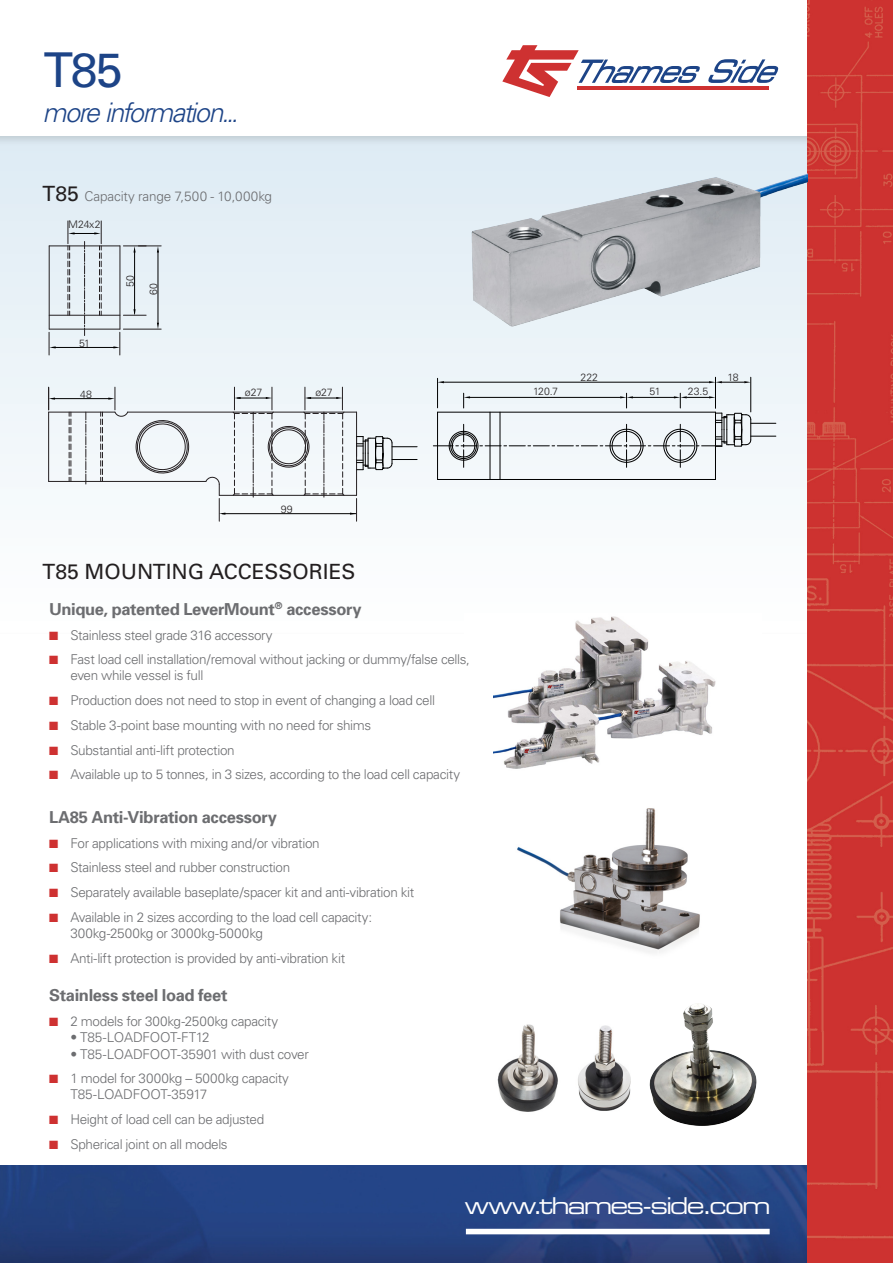
<style>
.page{position:relative;width:893px;height:1263px;background:#fff}
.page>*{position:absolute;margin:0;border:0;box-sizing:border-box;transform-origin:0 0}
.t1{font:48px "Univers";color:#1d4487}
.t2{font:italic 300 27px "Univers";letter-spacing:-.055em;color:#1d4487}
.t3{font:23.25px "Eurostile Extended Two";letter-spacing:-.08em;color:#fff}
.t4{font:21px "Univers";color:#231f20}
.t5{font:700 16.5px "Univers";letter-spacing:-.02em;color:#6c6d70}
.t6{font:300 13.5px/16.2px "Univers";letter-spacing:-.025em;color:#6c6d70}
.t7{font:300 10.5px "Univers";letter-spacing:-.005em;color:#231f20}
.s1{font-weight:400;font-size:21px;color:#231f20}
.s2{color:#ce3131}
</style>
<div class="page">
<img style="left:0;top:1165px;width:808px;height:98px">
<div style="left:0;top:136px;width:893px;height:498px;background:#231f20;opacity:.15"></div>
<div style="left:466px;top:1229px;width:304px;height:5px;background:#fff"></div>
<img style="left:808px;top:0;width:85px;height:1263px">
<svg style="left:502px;top:45px;width:276px;height:52px"></svg>
<hr style="left:128px;top:412px;width:229px;height:1px;background:#241f21">
<svg style="left:86px;top:413px;width:1px;height:71px"></svg>
<hr style="left:48px;top:412px;width:1px;height:69px;background:#241f21">
<svg style="left:69px;top:413px;width:3px;height:68px"></svg>
<hr style="left:49px;top:481px;width:157px;height:1px;background:#241f21">
<svg style="left:135px;top:412px;width:55px;height:69px"></svg>
<hr style="left:49px;top:412px;width:66px;height:1px;background:#241f21">
<hr style="left:219px;top:495px;width:138px;height:1px;background:#241f21">
<hr style="left:49px;top:246px;width:1px;height:83px;background:#241f21">
<hr style="left:49px;top:315px;width:71px;height:1px;background:#241f21">
<hr style="left:49px;top:329px;width:71px;height:1px;background:#241f21">
<hr style="left:49px;top:245px;width:71px;height:1px;background:#241f21">
<hr style="left:119px;top:246px;width:1px;height:83px;background:#241f21">
<hr style="left:123px;top:329px;width:38px;height:1px;background:#241f21">
<hr style="left:222px;top:513px;width:134px;height:1px;background:#000">
<svg style="left:205px;top:475px;width:20px;height:46px"></svg>
<hr style="left:53px;top:347px;width:62px;height:1px;background:#000">
<svg style="left:49px;top:332px;width:7px;height:23px"></svg>
<svg style="left:113px;top:332px;width:8px;height:23px"></svg>
<hr style="left:52px;top:398px;width:59px;height:1px;background:#000">
<svg style="left:48px;top:387px;width:7px;height:23px"></svg>
<svg style="left:100px;top:387px;width:29px;height:94px"></svg>
<svg style="left:68px;top:221px;width:34px;height:115px;background:#d1d9df"></svg>
<hr style="left:134px;top:251px;width:1px;height:62px;background:#000">
<svg style="left:123px;top:309px;width:23px;height:7px"></svg>
<hr style="left:158px;top:251px;width:1px;height:72px;background:#000">
<svg style="left:157px;top:323px;width:2px;height:6px"></svg>
<svg style="left:123px;top:246px;width:38px;height:6px"></svg>
<img style="left:426px;top:158px;width:382px;height:186px">
<svg style="left:232px;top:387px;width:185px;height:134px"></svg>
<hr style="left:438px;top:479px;width:277px;height:1px;background:#000">
<hr style="left:444px;top:382px;width:265px;height:1px;background:#000">
<hr style="left:437px;top:378px;width:1px;height:30px;background:#000">
<svg style="left:438px;top:381px;width:6px;height:2px"></svg>
<hr style="left:750px;top:377px;width:1px;height:35px;background:#000">
<hr style="left:715px;top:377px;width:1px;height:31px;background:#000">
<svg style="left:709px;top:381px;width:42px;height:2px"></svg>
<svg style="left:433px;top:393px;width:343px;height:86px"></svg>
<div style="left:464px;top:613px;width:297px;height:157px;background:#fff"></div>
<img style="left:494px;top:616px;width:222px;height:153px">
<img style="left:517px;top:808px;width:183px;height:145px">
<img style="left:497px;top:1024px;width:61px;height:88px">
<img style="left:578px;top:1025px;width:53px;height:86px">
<img style="left:649px;top:1003px;width:108px;height:123px">
<p class="t1" style="left:44px;top:42px;width:80px">T85</p>
<p class="t2" style="left:43px;top:97px;width:197px">more information...</p>
<p class="t6" style="left:43px;top:188px;width:231px"><span class="s1">T85</span> Capacity range 7,500 - 10,000kg</p>
<p class="t7" style="left:68px;top:218px;width:34px">M24x2</p>
<p class="t7" style="left:79px;top:337px;width:13px">51</p>
<p class="t7" style="left:124px;top:287px;width:13px;rotate:-90deg">50</p>
<p class="t7" style="left:147px;top:295px;width:13px;rotate:-90deg">60</p>
<p class="t7" style="left:80px;top:388px;width:13px">48</p>
<p class="t7" style="left:245px;top:386px;width:19px">ø27</p>
<p class="t7" style="left:315px;top:386px;width:19px">ø27</p>
<p class="t7" style="left:281px;top:503px;width:13px">99</p>
<p class="t4" style="left:43px;top:559px;width:315px">T85 MOUNTING ACCESSORIES</p>
<p class="t5" style="left:49px;top:599px;width:314px">Unique, patented LeverMount<sup>®</sup> accessory</p>
<p class="t6" style="left:49px;top:627px;width:225px"><span class="s2">■</span> Stainless steel grade 316 accessory</p>
<p class="t6" style="left:70px;top:651px;width:401px;text-indent:-21px"><span class="s2">■</span> Fast load cell installation/removal without jacking or dummy/false cells, even while vessel is full</p>
<p class="t6" style="left:49px;top:692px;width:387px"><span class="s2">■</span> Production does not need to stop in event of changing a load cell</p>
<p class="t6" style="left:49px;top:717px;width:324px"><span class="s2">■</span> Stable 3-point base mounting with no need for shims</p>
<p class="t6" style="left:49px;top:742px;width:187px"><span class="s2">■</span> Substantial anti-lift protection</p>
<p class="t6" style="left:49px;top:766px;width:412px"><span class="s2">■</span> Available up to 5 tonnes, in 3 sizes, according to the load cell capacity</p>
<p class="t5" style="left:49px;top:807px;width:229px">LA85 Anti-Vibration accessory</p>
<p class="t6" style="left:49px;top:835px;width:272px"><span class="s2">■</span> For applications with mixing and/or vibration</p>
<p class="t6" style="left:49px;top:859px;width:243px"><span class="s2">■</span> Stainless steel and rubber construction</p>
<p class="t6" style="left:49px;top:884px;width:367px"><span class="s2">■</span> Separately available baseplate/spacer kit and anti-vibration kit</p>
<p class="t6" style="left:70px;top:909px;width:303px;text-indent:-21px"><span class="s2">■</span> Available in 2 sizes according to the load cell capacity:<br>300kg-2500kg or 3000kg-5000kg</p>
<p class="t6" style="left:49px;top:950px;width:298px"><span class="s2">■</span> Anti-lift protection is provided by anti-vibration kit</p>
<p class="t5" style="left:49px;top:985px;width:180px">Stainless steel load feet</p>
<p class="t6" style="left:49px;top:1013px;width:231px"><span class="s2">■</span> 2 models for 300kg-2500kg capacity</p>
<p class="t6" style="left:70px;top:1029px;width:141px">• T85-LOADFOOT-FT12</p>
<p class="t6" style="left:70px;top:1046px;width:240px">• T85-LOADFOOT-35901 with dust cover</p>
<p class="t6" style="left:70px;top:1070px;width:220px;text-indent:-21px"><span class="s2">■</span> 1 model for 3000kg – 5000kg capacity<br>T85-LOADFOOT-35917</p>
<p class="t6" style="left:49px;top:1111px;width:217px"><span class="s2">■</span> Height of load cell can be adjusted</p>
<p class="t6" style="left:49px;top:1136px;width:180px"><span class="s2">■</span> Spherical joint on all models</p>
<p class="t7" style="left:581px;top:370px;width:19px">222</p>
<p class="t7" style="left:533px;top:385px;width:26px">120.7</p>
<p class="t7" style="left:650px;top:385px;width:13px">51</p>
<p class="t7" style="left:688px;top:385px;width:22px">23.5</p>
<p class="t7" style="left:728px;top:371px;width:13px">18</p>
<p class="t3" style="left:465px;top:1190px;width:307px">www.thames-side.com</p>
</div>
